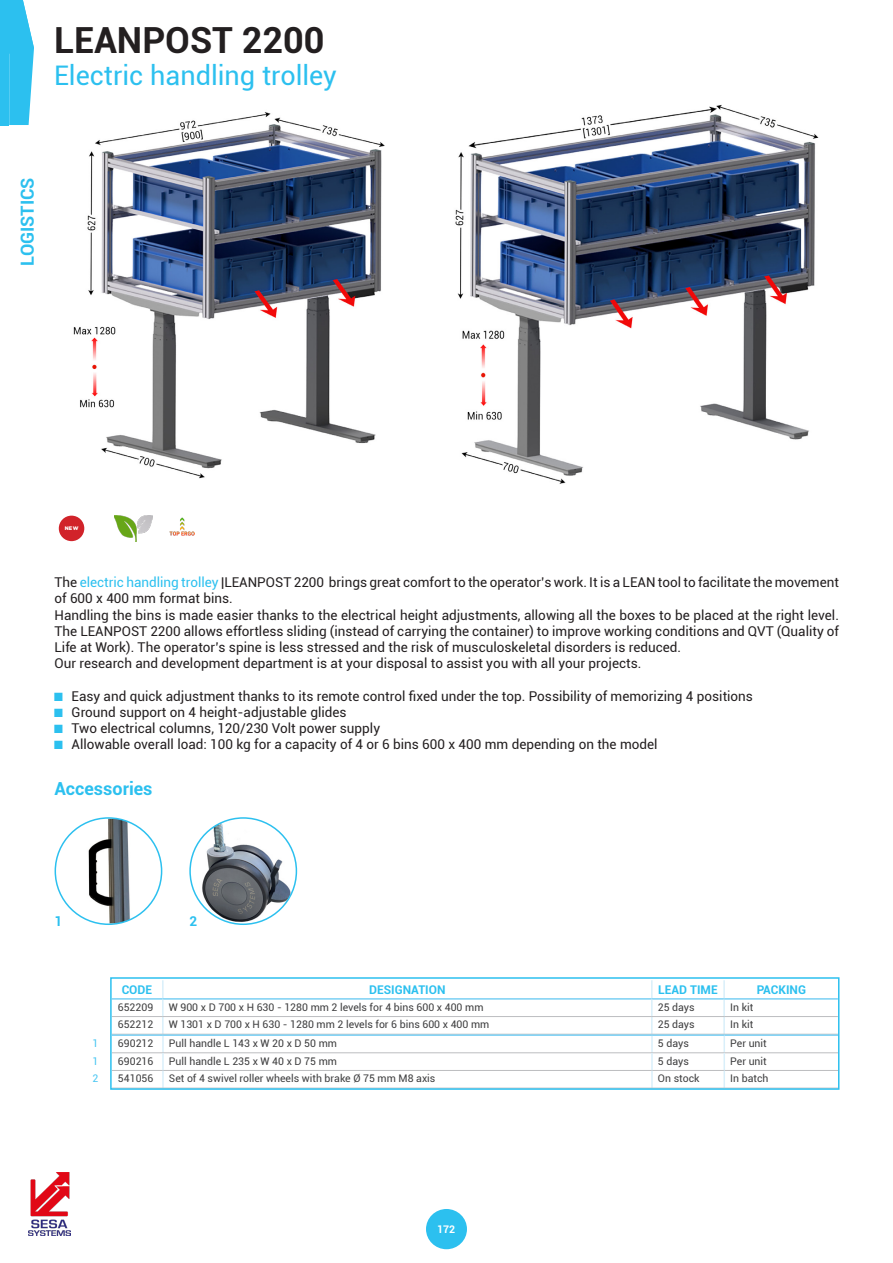
<style>
.page{position:relative;width:893px;height:1263px;background:#fff}
.page>*{position:absolute;margin:0;border:0;box-sizing:border-box;transform-origin:0 0}
.t1{font:700 36px "Roboto";color:#231f20}
.t2{font:27px "Roboto";color:#2cc0ef}
.t3{font:700 18px "Roboto";color:#2cc0ef}
.t4{font:13.5px/16.2px "Roboto";color:#231f20}
.t5{font:700 13.5px "Roboto";color:#2cc0ef}
.t6{font:700 12px "Roboto";color:#2cc0ef}
.t7{font:10.5px "Roboto";color:#3e3e3f}
.t8{font:700 10.5px "Roboto";color:#fff}
.t9{font:10.5px "Roboto";color:#48c6f2}
.t10{font:900 5.1px "Gotham";color:#fff}
.s1{color:#2cc0ef}
.s2{font-family:"Courier New";color:#2cc0ef}
</style>
<div class="page">
<div style="left:426px;top:1209px;width:41px;height:40px;background:#2cc0ef;border-radius:50%"></div>
<img style="left:28px;top:1172px;width:43px;height:63px">
<svg style="left:0;top:0;width:34px;height:125px;background:#43c7f0"></svg>
<img style="left:73px;top:104px;width:746px;height:380px">
<div style="left:59px;top:516px;width:25px;height:25px;background:#d1232a;border-radius:50%"></div>
<img style="left:114px;top:516px;width:38px;height:25px">
<img style="left:169px;top:517px;width:26px;height:19px">
<img style="left:55px;top:818px;width:107px;height:106px;border-radius:53px">
<div style="left:55px;top:817px;width:107px;height:108px;border:2px solid #2cc0ef;border-radius:50%"></div>
<img style="left:195px;top:818px;width:97px;height:106px">
<div style="left:189px;top:817px;width:108px;height:108px;border:2px solid #2cc0ef;border-radius:50%"></div>
<svg style="left:110px;top:977px;width:730px;height:113px"></svg>
<h1 class="t1" style="left:54px;top:14px;width:272px">LEANPOST 2200</h1>
<h2 class="t2" style="left:54px;top:56px;width:284px">Electric handling trolley</h2>
<h3 class="t3" style="left:15px;top:266px;width:90px;rotate:-90deg">LOGISTICS</h3>
<p class="t10" style="left:65px;top:525px;width:15px">NEW</p>
<p class="t4" style="left:55px;top:574px;width:786px">The <span class="s1">electric handling trolley</span> |LEANPOST 2200 brings great comfort to the operator’s work. It is a LEAN tool to facilitate the movement of 600 x 400 mm format bins.<br>Handling the bins is made easier thanks to the electrical height adjustments, allowing all the boxes to be placed at the right level.<br>The LEANPOST 2200 allows effortless sliding (instead of carrying the container) to improve working conditions and QVT (Quality of Life at Work). The operator’s spine is less stressed and the risk of musculoskeletal disorders is reduced.<br>Our research and development department is at your disposal to assist you with all your projects.</p>
<p class="t4" style="left:55px;top:687px;width:700px"><span class="s2">■</span> Easy and quick adjustment thanks to its remote control fixed under the top. Possibility of memorizing 4 positions</p>
<p class="t4" style="left:55px;top:703px;width:294px"><span class="s2">■</span> Ground support on 4 height-adjustable glides</p>
<p class="t4" style="left:55px;top:720px;width:327px"><span class="s2">■</span> Two electrical columns, 120/230 Volt power supply</p>
<p class="t4" style="left:55px;top:736px;width:605px"><span class="s2">■</span> Allowable overall load: 100 kg for a capacity of 4 or 6 bins 600 x 400 mm depending on the model</p>
<h3 class="t3" style="left:55px;top:776px;width:100px">Accessories</h3>
<p class="t5" style="left:55px;top:912px;width:9px">1</p>
<p class="t5" style="left:189px;top:912px;width:9px">2</p>
<p class="t6" style="left:122px;top:981px;width:32px">CODE</p>
<p class="t6" style="left:369px;top:981px;width:78px">DESIGNATION</p>
<p class="t6" style="left:658px;top:981px;width:61px">LEAD TIME</p>
<p class="t6" style="left:757px;top:981px;width:51px">PACKING</p>
<p class="t7" style="left:118px;top:999px;width:37px">652209</p>
<p class="t7" style="left:169px;top:999px;width:316px">W 900 x D 700 x H 630 - 1280 mm 2 levels for 4 bins 600 x 400 mm</p>
<p class="t7" style="left:658px;top:999px;width:38px">25 days</p>
<p class="t7" style="left:730px;top:999px;width:25px">In kit</p>
<p class="t7" style="left:118px;top:1017px;width:37px">652212</p>
<p class="t7" style="left:169px;top:1017px;width:322px">W 1301 x D 700 x H 630 - 1280 mm 2 levels for 6 bins 600 x 400 mm</p>
<p class="t7" style="left:658px;top:1017px;width:38px">25 days</p>
<p class="t7" style="left:730px;top:1017px;width:25px">In kit</p>
<p class="t9" style="left:92px;top:1036px;width:7px">1</p>
<p class="t7" style="left:118px;top:1036px;width:37px">690212</p>
<p class="t7" style="left:169px;top:1036px;width:170px">Pull handle L 143 x W 20 x D 50 mm</p>
<p class="t7" style="left:658px;top:1036px;width:32px">5 days</p>
<p class="t7" style="left:730px;top:1036px;width:38px">Per unit</p>
<p class="t9" style="left:92px;top:1053px;width:7px">1</p>
<p class="t7" style="left:118px;top:1053px;width:37px">690216</p>
<p class="t7" style="left:169px;top:1053px;width:170px">Pull handle L 235 x W 40 x D 75 mm</p>
<p class="t7" style="left:658px;top:1053px;width:32px">5 days</p>
<p class="t7" style="left:730px;top:1053px;width:38px">Per unit</p>
<p class="t9" style="left:92px;top:1071px;width:7px">2</p>
<p class="t7" style="left:118px;top:1071px;width:37px">541056</p>
<p class="t7" style="left:169px;top:1071px;width:268px">Set of 4 swivel roller wheels with brake Ø 75 mm M8 axis</p>
<p class="t7" style="left:658px;top:1071px;width:43px">On stock</p>
<p class="t7" style="left:730px;top:1071px;width:40px">In batch</p>
<p class="t8" style="left:437px;top:1222px;width:20px">172</p>
</div>
